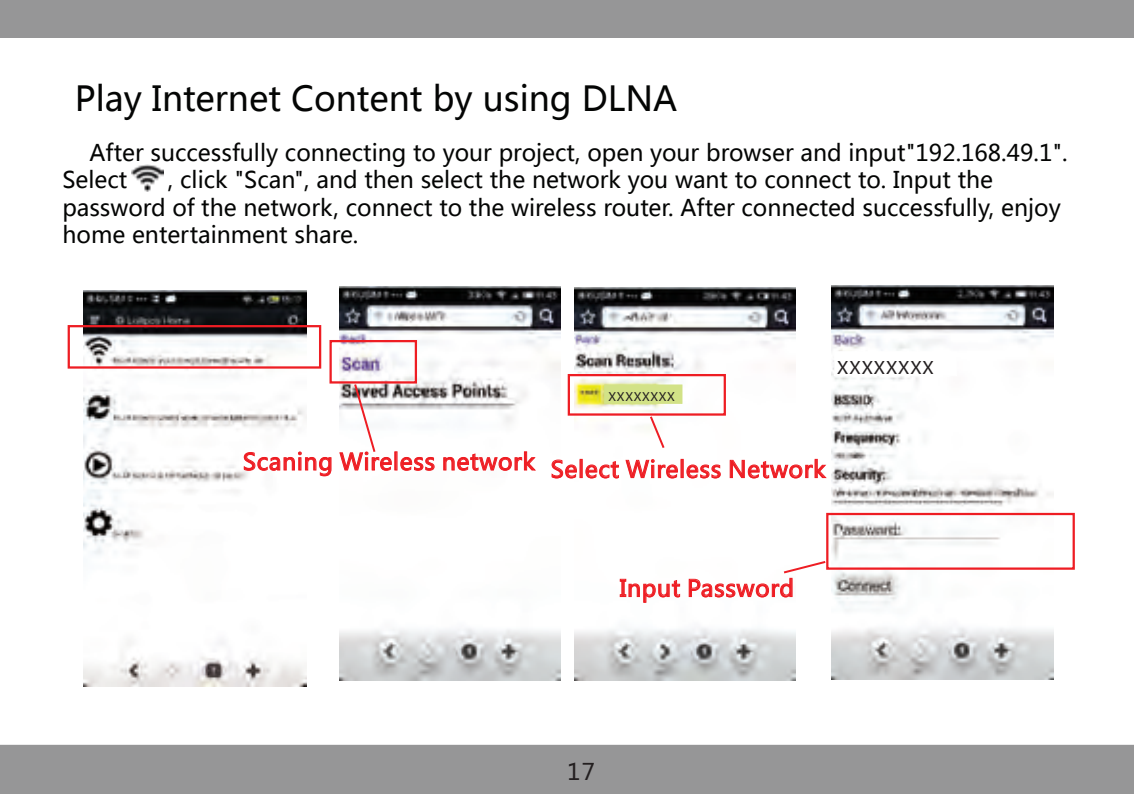
<style>
.page{position:relative;width:1134px;height:794px;background:#fff}
.page>*{position:absolute;margin:0;border:0;box-sizing:border-box;transform-origin:0 0}
.t1{font:34px "Microsoft Ya Hei";color:#040504}
.t2{font:22.8px/27.2px "Microsoft Ya Hei";color:#040504}
.t3{font:22.8px "Microsoft Ya Hei";letter-spacing:.03em;color:#ee1d23}
.t4{font:22.8px "Microsoft Ya Hei";color:#231f20}
.t5{font:17.2px "Microsoft Ya Hei";letter-spacing:.06em;color:#231f20}
.t6{font:12px "Microsoft Ya Hei";letter-spacing:.06em;color:#231f20}
</style>
<div class="page">
<img style="left:83px;top:290px;width:223px;height:396px">
<img style="left:339px;top:287px;width:222px;height:393px">
<img style="left:574px;top:287px;width:222px;height:394px">
<img style="left:832px;top:286px;width:221px;height:393px">
<div style="left:68px;top:325px;width:253px;height:43px;border:2px solid #ee1d23"></div>
<div style="left:329px;top:340px;width:88px;height:43px;border:2px solid #ee1d23"></div>
<div style="left:568px;top:374px;width:158px;height:42px;border:2px solid #ee1d23"></div>
<div style="left:826px;top:513px;width:249px;height:57px;border:2px solid #ee1d23"></div>
<svg style="left:648px;top:414px;width:18px;height:36px"></svg>
<img style="left:132px;top:165px;width:31px;height:27px">
<div style="left:0;top:745px;width:1134px;height:49px;background:#969697"></div>
<div style="left:0;top:0;width:1134px;height:38px;background:#969697"></div>
<svg style="left:243px;top:451px;width:89px;height:26px"></svg>
<svg style="left:339px;top:382px;width:53px;height:91px"></svg>
<svg style="left:400px;top:456px;width:35px;height:15px"></svg>
<svg style="left:443px;top:451px;width:94px;height:23px"></svg>
<svg style="left:551px;top:459px;width:26px;height:20px"></svg>
<div style="left:580px;top:459px;width:3px;height:19px;border:1px solid #ee1d23"></div>
<svg style="left:585px;top:458px;width:93px;height:23px"></svg>
<div style="left:681px;top:459px;width:3px;height:19px;border:1px solid #ee1d23"></div>
<svg style="left:686px;top:464px;width:35px;height:15px"></svg>
<svg style="left:729px;top:458px;width:98px;height:23px"></svg>
<svg style="left:619px;top:578px;width:62px;height:25px"></svg>
<svg style="left:688px;top:559px;width:140px;height:41px"></svg>
<div style="left:604px;top:384px;width:78px;height:20px;background:#d2e287;border:1px solid #d2e287"></div>
<div style="left:834px;top:351px;width:123px;height:25px;background:#fff"></div>
<h1 class="t1" style="left:75px;top:76px;width:604px">Play Internet Content by using DLNA</h1>
<p class="t2" style="left:62px;top:138px;width:1007px;text-indent:27px">After successfully connecting to your project, open your browser and input"192.168.49.1".<br>Select</p>
<p class="t2" style="left:62px;top:166px;width:1000px;text-indent:105px">, click "Scan", and then select the network you want to connect to. Input the password of the network, connect to the wireless router. After connected successfully, enjoy home entertainment share.</p>
<p class="t6" style="left:609px;top:389px;width:68px">XXXXXXXX</p>
<p class="t5" style="left:837px;top:356px;width:98px">XXXXXXXX</p>
<p class="t3" style="left:243px;top:446px;width:584px">Scaning Wireless network Select Wireless Network</p>
<p class="t3" style="left:620px;top:573px;width:176px">Input Password</p>
<p class="t4" style="left:567px;top:756px;width:30px">17</p>
</div>
